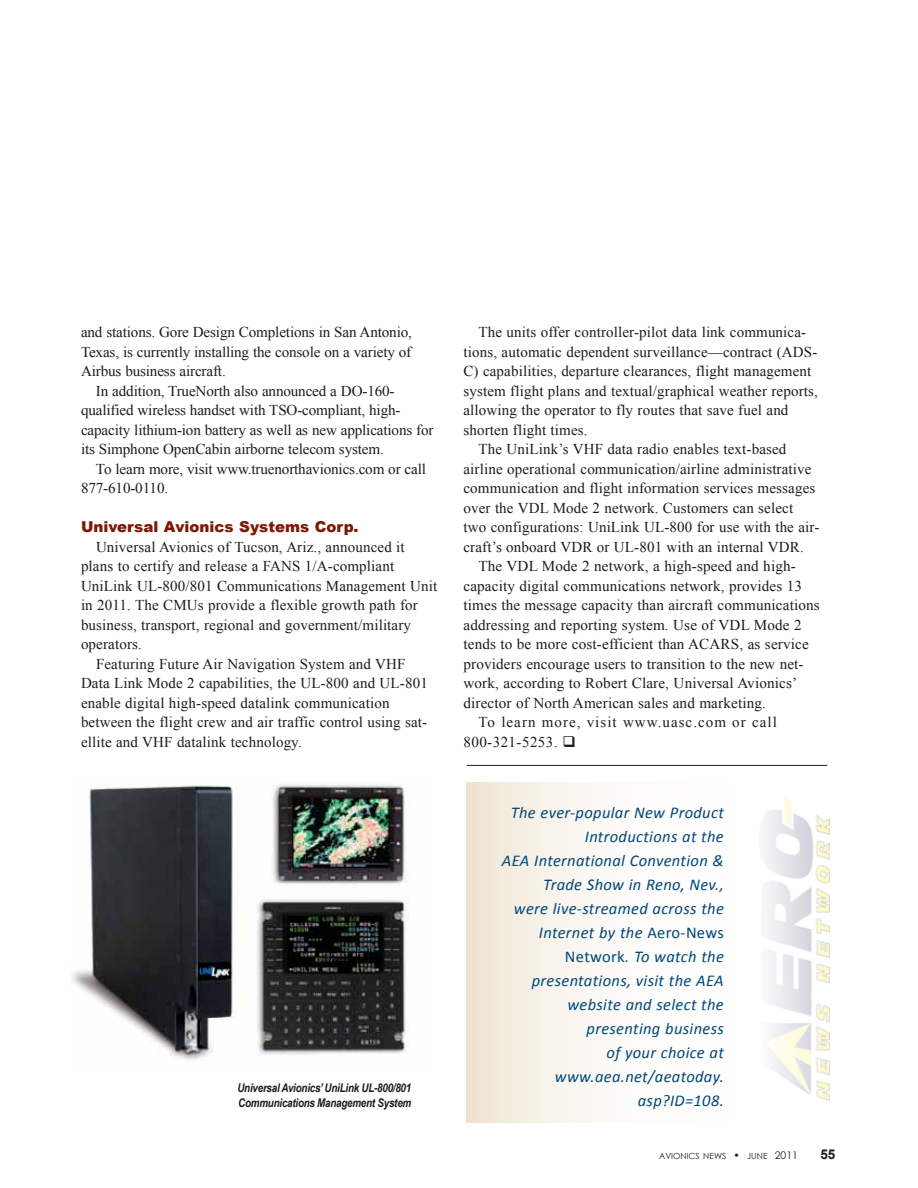
<style>
.page{position:relative;width:918px;height:1188px;background:#fff}
.page>*{position:absolute;margin:0;border:0;box-sizing:border-box;transform-origin:0 0}
.t1{font:italic 16.5px/24px "Calibri";letter-spacing:.02em;color:#00487a;text-align:right}
.t2{font:15px/19.5px "Times New Roman";letter-spacing:.01em;color:#1c1c1a;text-align:justify}
.t3{font:15px/19.5px "Times New Roman";letter-spacing:-.01em;color:#1c1c1a}
.t4{font:15px "Times New Roman";letter-spacing:.07em;color:#1c1c1a}
.t5{font:900 15px "Arial";color:#7e1805}
.t6{font:15px "Times New Roman";letter-spacing:.03em;color:#1c1c1a}
.t7{font:700 13.5px "Arial";color:#1c1c1a}
.t8{font:italic 700 12px/15px "Arial Narrow";letter-spacing:-.02em;color:#1c1c1a}
.t9{font:8.4px "Century Gothic";color:#1c1c1a}
.s1{font-style:normal}
.s2{font-size:10.5px}
</style>
<div class="page">
<img style="left:72px;top:784px;width:337px;height:277px">
<svg style="left:467px;top:782px;width:363px;height:340px"></svg>
<hr style="left:467px;top:765px;width:360px;height:1px;background:#1c1c1a">
<img style="left:760px;top:797px;width:69px;height:304px">
<p class="t2" style="left:81px;top:322px;width:333px">and stations. Gore Design Completions in San Antonio, Texas, is currently installing the console on a variety of Airbus business aircraft.</p>
<p class="t3" style="left:81px;top:381px;width:354px;text-indent:15px">In addition, TrueNorth also announced a DO-160- qualified wireless handset with TSO-compliant, high&shy;capacity lithium-ion battery as well as new applications for its Simphone OpenCabin airborne telecom system.</p>
<p class="t3" style="left:81px;top:459px;width:347px;text-indent:15px">To learn more, visit www.truenorthavionics.com or call<br>877-610-0110.</p>
<p class="t5" style="left:81px;top:516px;width:279px">Universal Avionics Systems Corp.</p>
<p class="t2" style="left:96px;top:537px;width:310px">Universal Avionics of Tucson, Ariz., announced it</p>
<p class="t2" style="left:81px;top:556px;width:315px">plans to certify and release a FANS 1/A-compliant</p>
<p class="t2" style="left:81px;top:576px;width:358px">UniLink UL-800/801 Communications Management Unit</p>
<p class="t2" style="left:81px;top:595px;width:338px">in 2011. The CMUs provide a flexible growth path for</p>
<p class="t2" style="left:81px;top:615px;width:332px">business, transport, regional and government/military</p>
<p class="t2" style="left:81px;top:634px;width:62px">operators.</p>
<p class="t2" style="left:96px;top:654px;width:311px">Featuring Future Air Navigation System and VHF</p>
<p class="t2" style="left:81px;top:673px;width:348px">Data Link Mode 2 capabilities, the UL-800 and UL-801</p>
<p class="t2" style="left:81px;top:693px;width:310px">enable digital high-speed datalink communication</p>
<p class="t2" style="left:81px;top:712px;width:348px">between the flight crew and air traffic control using sat-</p>
<p class="t2" style="left:81px;top:732px;width:222px">ellite and VHF datalink technology.</p>
<p class="t8" style="left:237px;top:1079px;width:175px">Universal Avionics’ UniLink UL-800/801<br>Communications Management System</p>
<p class="t2" style="left:478px;top:322px;width:329px">The units offer controller-pilot data link communica-</p>
<p class="t2" style="left:463px;top:342px;width:355px">tions, automatic dependent surveillance—contract (ADS-</p>
<p class="t2" style="left:463px;top:361px;width:349px">C) capabilities, departure clearances, flight management</p>
<p class="t2" style="left:463px;top:381px;width:356px">system flight plans and textual/graphical weather reports,</p>
<p class="t2" style="left:463px;top:400px;width:327px">allowing the operator to fly routes that save fuel and</p>
<p class="t2" style="left:463px;top:420px;width:126px">shorten flight times.</p>
<p class="t2" style="left:478px;top:439px;width:309px">The UniLink’s VHF data radio enables text-based</p>
<p class="t2" style="left:463px;top:459px;width:350px">airline operational communication/airline administrative</p>
<p class="t2" style="left:463px;top:478px;width:353px">communication and flight information services messages</p>
<p class="t2" style="left:463px;top:498px;width:331px">over the VDL Mode 2 network. Customers can select</p>
<p class="t2" style="left:463px;top:517px;width:357px">two configurations: UniLink UL-800 for use with the air-</p>
<p class="t2" style="left:463px;top:537px;width:342px">craft’s onboard VDR or UL-801 with an internal VDR.</p>
<p class="t2" style="left:478px;top:556px;width:319px">The VDL Mode 2 network, a high-speed and high-</p>
<p class="t2" style="left:463px;top:576px;width:340px">capacity digital communications network, provides 13</p>
<p class="t2" style="left:463px;top:595px;width:358px">times the message capacity than aircraft communications</p>
<p class="t2" style="left:463px;top:615px;width:340px">addressing and reporting system. Use of VDL Mode 2</p>
<p class="t2" style="left:463px;top:634px;width:347px">tends to be more cost-efficient than ACARS, as service</p>
<p class="t2" style="left:463px;top:654px;width:342px">providers encourage users to transition to the new net-</p>
<p class="t2" style="left:463px;top:673px;width:335px">work, according to Robert Clare, Universal Avionics’</p>
<p class="t2" style="left:463px;top:693px;width:304px">director of North American sales and marketing.</p>
<p class="t4" style="left:478px;top:712px;width:300px">To learn more, visit www.uasc.com or call</p>
<p class="t6" style="left:463px;top:731px;width:114px">800-321-5253. ❑</p>
<p class="t1" style="left:502px;top:800px;width:224px">The ever-popular New Product<br>Introductions at the<br>AEA International Convention &amp;<br>Trade Show in Reno, Nev.,<br>were live-streamed across the<br>Internet by the <span class="s1">Aero-News<br>Network</span>. To watch the presentations, visit the AEA website and select the presenting business<br>of your choice at www.aea.net/aeatoday. asp?ID=108.</p>
<p class="t9" style="left:659px;top:1150px;width:140px">AVIONICS NEWS <span class="s2">•</span> JUNE <span class="s2">2011</span></p>
<p class="t7" style="left:820px;top:1145px;width:17px">55</p>
</div>
